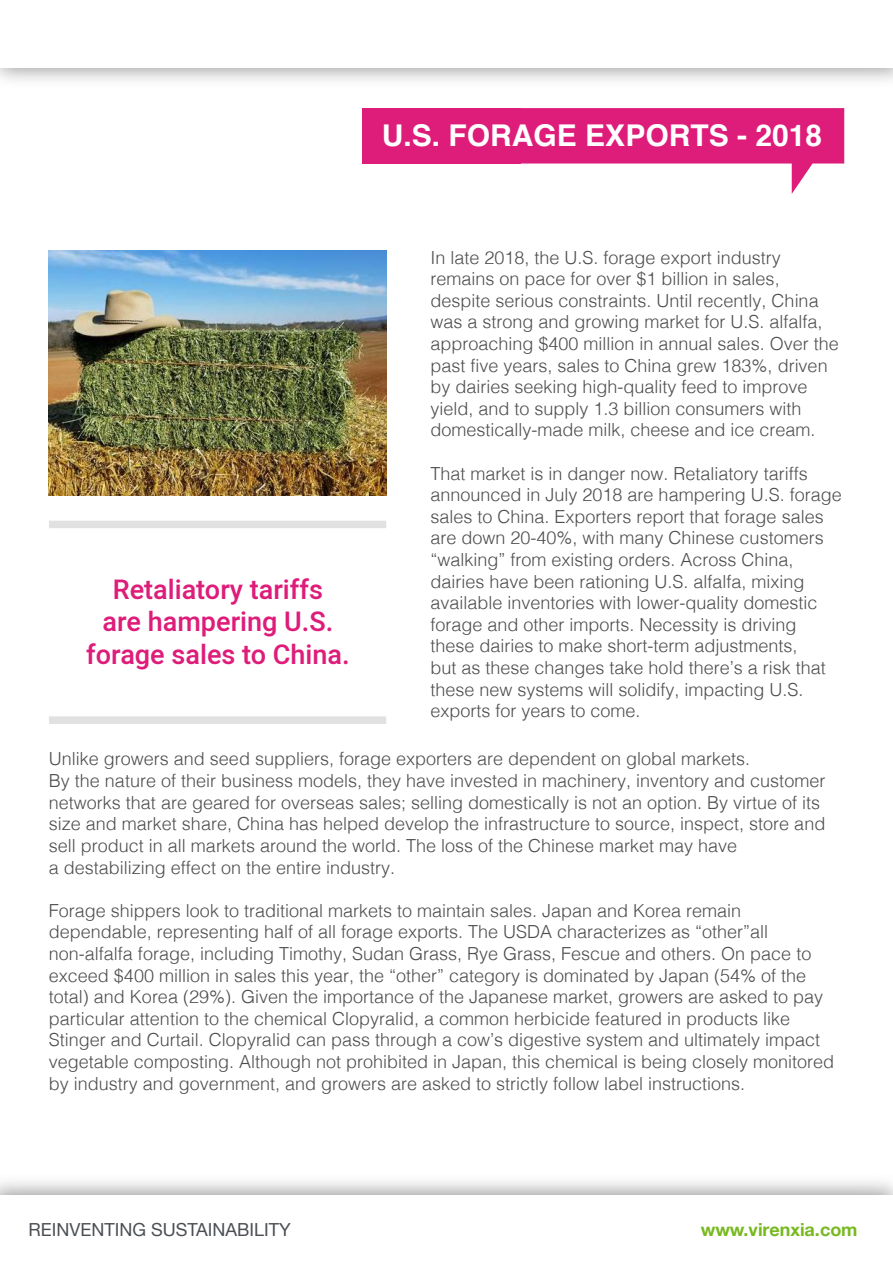
<style>
.page{position:relative;width:893px;height:1263px;background:#fff}
.page>*{position:absolute;margin:0;border:0;box-sizing:border-box;transform-origin:0 0}
.t1{font:700 30px "Helvetica";color:#fff}
.t2{font:500 27px/32.4px "Heebo";color:#de1c79;text-align:center}
.t3{font:300 18px/21.6px "Helvetica";color:#4d4d4d}
.t4{font:18px "Helvetica Neue";color:#4b4f54}
.t5{font:700 18px "Helvetica Neue";color:#78b920}
</style>
<div class="page">
<svg style="left:521px;top:108px;width:323px;height:86px"></svg>
<div style="left:362px;top:108px;width:159px;height:56px;background:#de1c79"></div>
<div style="left:49px;top:521px;width:337px;height:7px;background:#e1e1e1"></div>
<div style="left:49px;top:716px;width:337px;height:8px;background:#e1e1e1"></div>
<img style="left:49px;top:251px;width:337px;height:244px">
<h1 class="t1" style="left:382px;top:111px;width:442px">U.S. FORAGE EXPORTS - 2018</h1>
<p class="t3" style="left:430px;top:245px;width:410px">In late 2018, the U.S. forage export industry remains on pace for over $1 billion in sales, despite serious constraints. Until recently, China was a strong and growing market for U.S. alfalfa, approaching $400 million in annual sales. Over the past five years, sales to China grew 183%, driven by dairies seeking high-quality feed to improve yield, and to supply 1.3 billion consumers with domestically-made milk, cheese and ice cream.</p>
<p class="t3" style="left:430px;top:461px;width:413px">That market is in danger now. Retaliatory tariffs announced in July 2018 are hampering U.S. forage sales to China. Exporters report that forage sales are down 20-40%, with many Chinese customers “walking” from existing orders. Across China, dairies have been rationing U.S. alfalfa, mixing available inventories with lower-quality domestic forage and other imports. Necessity is driving these dairies to make short-term adjustments,<br>but as these changes take hold there’s a risk that these new systems will solidify, impacting U.S. exports for years to come.</p>
<p class="t3" style="left:49px;top:747px;width:778px">Unlike growers and seed suppliers, forage exporters are dependent on global markets.<br>By the nature of their business models, they have invested in machinery, inventory and customer networks that are geared for overseas sales; selling domestically is not an option. By virtue of its size and market share, China has helped develop the infrastructure to source, inspect, store and sell product in all markets around the world. The loss of the Chinese market may have<br>a destabilizing effect on the entire industry.</p>
<p class="t3" style="left:49px;top:898px;width:787px">Forage shippers look to traditional markets to maintain sales. Japan and Korea remain dependable, representing half of all forage exports. The USDA characterizes as “other”all non-alfalfa forage, including Timothy, Sudan Grass, Rye Grass, Fescue and others. On pace to exceed $400 million in sales this year, the “other” category is dominated by Japan (54% of the total) and Korea (29%). Given the importance of the Japanese market, growers are asked to pay particular attention to the chemical Clopyralid, a common herbicide featured in products like Stinger and Curtail. Clopyralid can pass through a cow’s digestive system and ultimately impact vegetable composting. Although not prohibited in Japan, this chemical is being closely monitored by industry and government, and growers are asked to strictly follow label instructions.</p>
<h2 class="t2" style="left:86px;top:573px;width:265px">Retaliatory tariffs<br>are hampering U.S. forage sales to China.</h2>
<p class="t4" style="left:29px;top:1216px;width:264px">REINVENTING SUSTAINABILITY</p>
<p class="t5" style="left:701px;top:1215px;width:158px">www.virenxia.com</p>
</div>
